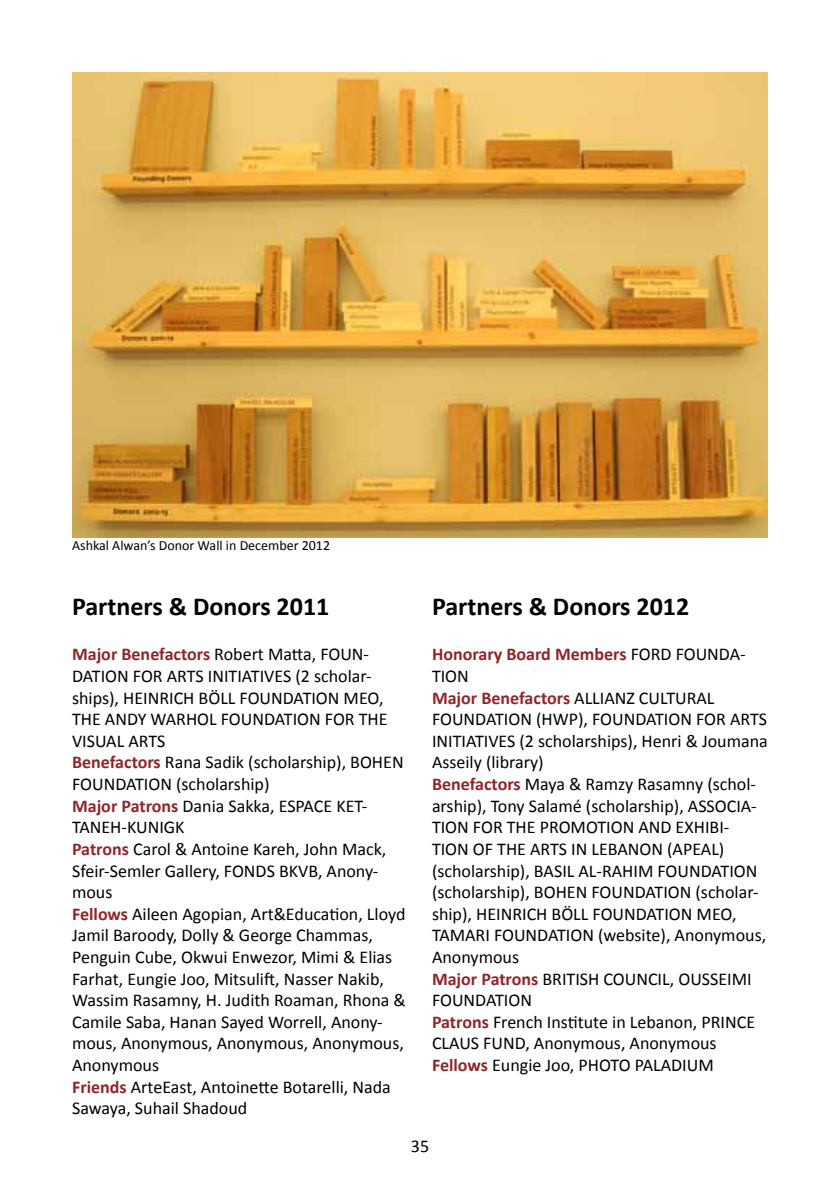
<style>
.page{position:relative;width:840px;height:1191px;background:#fff}
.page>*{position:absolute;margin:0;border:0;box-sizing:border-box;transform-origin:0 0}
.t1{font:700 26px "Calibri";color:#000}
.t2{font:18px/21.6px "Calibri";color:#000}
.t3{font:14px "Calibri";color:#000}
.s1{font-weight:700;color:#902529}
</style>
<div class="page">
<img style="left:72px;top:72px;width:695px;height:465px">
<p class="t3" style="left:72px;top:537px;width:259px">Ashkal Alwan’s Donor Wall in December 2012</p>
<h1 class="t1" style="left:72px;top:590px;width:259px">Partners &amp; Donors 2011</h1>
<p class="t2" style="left:72px;top:643px;width:335px"><span class="s1">Major Benefactors</span> Robert Matta, FOUN-DATION FOR ARTS INITIATIVES (2 scholar&shy;ships), HEINRICH BÖLL FOUNDATION MEO, THE ANDY WARHOL FOUNDATION FOR THE VISUAL ARTS<br><span class="s1">Benefactors</span> Rana Sadik (scholarship), BOHEN FOUNDATION (scholarship)<br><span class="s1">Major Patrons</span> Dania Sakka, ESPACE KET-TANEH-KUNIGK<br><span class="s1">Patrons</span> Carol &amp; Antoine Kareh, John Mack, Sfeir-Semler Gallery, FONDS BKVB, Anony&shy;mous<br><span class="s1">Fellows</span> Aileen Agopian, Art&amp;Education, Lloyd Jamil Baroody, Dolly &amp; George Chammas, Penguin Cube, Okwui Enwezor, Mimi &amp; Elias Farhat, Eungie Joo, Mitsulift, Nasser Nakib, Wassim Rasamny, H. Judith Roaman, Rhona &amp; Camile Saba, Hanan Sayed Worrell, Anony&shy;mous, Anonymous, Anonymous, Anonymous, Anonymous<br><span class="s1">Friends</span> ArteEast, Antoinette Botarelli, Nada Sawaya, Suhail Shadoud</p>
<h1 class="t1" style="left:432px;top:590px;width:259px">Partners &amp; Donors 2012</h1>
<p class="t2" style="left:432px;top:643px;width:337px"><span class="s1">Honorary Board Members</span> FORD FOUNDA-TION<br><span class="s1">Major Benefactors</span> ALLIANZ CULTURAL FOUNDATION (HWP), FOUNDATION FOR ARTS INITIATIVES (2 scholarships), Henri &amp; Joumana Asseily (library)<br><span class="s1">Benefactors</span> Maya &amp; Ramzy Rasamny (schol&shy;arship), Tony Salamé (scholarship), ASSOCIA-TION FOR THE PROMOTION AND EXHIBI-TION OF THE ARTS IN LEBANON (APEAL) (scholarship), BASIL AL-RAHIM FOUNDATION (scholarship), BOHEN FOUNDATION (scholar&shy;ship), HEINRICH BÖLL FOUNDATION MEO, TAMARI FOUNDATION (website), Anonymous, Anonymous<br><span class="s1">Major Patrons</span> BRITISH COUNCIL, OUSSEIMI FOUNDATION<br><span class="s1">Patrons</span> French Institute in Lebanon, PRINCE CLAUS FUND, Anonymous, Anonymous <span class="s1">Fellows</span> Eungie Joo, PHOTO PALADIUM</p>
<p class="t2" style="left:410px;top:1135px;width:20px">35</p>
</div>
